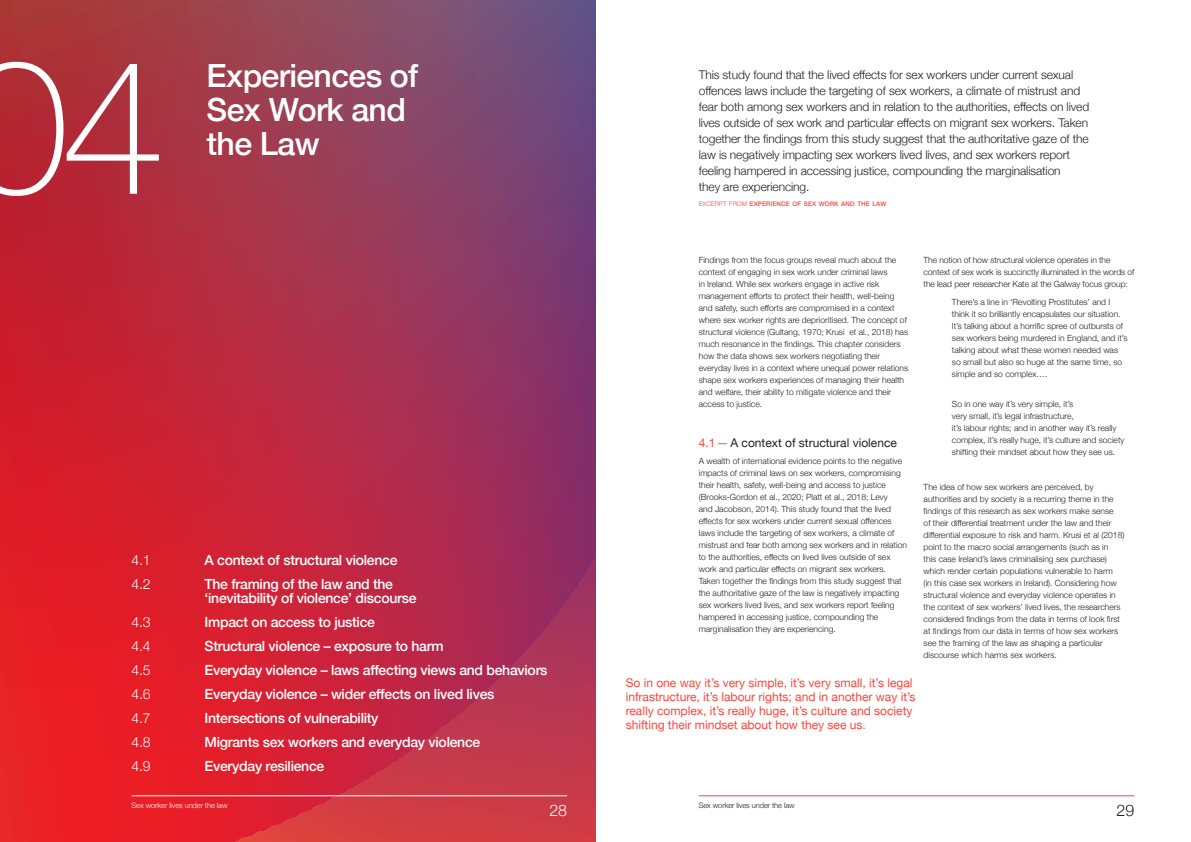
<style>
.page{position:relative;width:1191px;height:842px;background:#fff}
.page>*{position:absolute;margin:0;border:0;box-sizing:border-box;transform-origin:0 0}
.t1{font:100 188px "Helvetica Neue";color:#fff}
.t2{font:500 32px/34px "Helvetica Neue";letter-spacing:-.02em;color:#fff}
.t3{font:300 16px "Helvetica Neue";color:#231f20}
.t4{font:300 16px "Helvetica Neue";color:#fff}
.t5{font:500 14px/24px "Helvetica Neue";letter-spacing:-.02em;color:#fff}
.t6{font:300 14px/24px "Helvetica Neue";color:#fff}
.t7{font:300 12px/16px "Helvetica Neue";letter-spacing:-.01em;color:#231f20}
.t8{font:12px/14px "Helvetica Neue";color:#ff4338}
.t9{font:12px "Helvetica Neue";color:#231f20}
.t10{font:300 8.5px/12px "Helvetica Neue";color:#231f20}
.t11{font:300 7.5px "Helvetica Neue";letter-spacing:-.01em;color:#fff}
.t12{font:300 7.5px "Helvetica Neue";letter-spacing:-.01em;color:#231f20}
.t13{font:500 6.3px "Helvetica Neue";letter-spacing:.015em;color:#ff4338}
.s1{font-weight:300}
.s2{color:#ff4338}
</style>
<div class="page">
<svg style="left:0;top:0;width:595px;height:842px;background:#b42e46"></svg>
<hr style="left:699px;top:795px;width:435px;height:1px;background:#ff4338">
<hr style="left:132px;top:795px;width:435px;height:1px;background:#fff">
<h1 class="t1" style="left:-36px;top:-16px;width:203px">04</h1>
<h2 class="t2" style="left:207px;top:56px;width:213px">Experiences of<br>Sex Work and the Law</h2>
<h3 class="t6" style="left:132px;top:547px;width:20px">4.1<br>4.2</h3>
<h3 class="t6" style="left:132px;top:609px;width:20px;text-align:justify">4.3<br>4.4<br>4.5<br>4.6<br>4.7<br>4.8<br>4.9</h3>
<h3 class="t5" style="left:204px;top:547px;width:194px">A context of structural violence<br>The framing of the law and the</h3>
<p class="t5" style="left:204px;top:585px;width:344px">‘inevitability of violence’ discourse<br>Impact on access to justice<br>Structural violence – exposure to harm<br>Everyday violence – laws affecting views and behaviors Everyday violence – wider effects on lived lives Intersections of vulnerability<br>Migrants sex workers and everyday violence<br>Everyday resilience</p>
<p class="t7" style="left:699px;top:66px;width:392px">This study found that the lived effects for sex workers under current sexual offences laws include the targeting of sex workers, a climate of mistrust and fear both among sex workers and in relation to the authorities, effects on lived lives outside of sex work and particular effects on migrant sex workers. Taken together the findings from this study suggest that the authoritative gaze of the law is negatively impacting sex workers lived lives, and sex workers report feeling hampered in accessing justice, compounding the marginalisation<br>they are experiencing.</p>
<p class="t13" style="left:699px;top:199px;width:189px"><span class="s1">EXCERPT FROM</span> EXPERIENCE OF SEX WORK AND THE LAW</p>
<p class="t10" style="left:699px;top:254px;width:211px">Findings from the focus groups reveal much about the context of engaging in sex work under criminal laws<br>in Ireland. While sex workers engage in active risk management efforts to protect their health, well-being and safety, such efforts are compromised in a context where sex worker rights are deprioritised. The concept of structural violence (Gultang, 1970; Krusi et al., 2018) has much resonance in the findings. This chapter considers how the data shows sex workers negotiating their everyday lives in a context where unequal power relations shape sex workers experiences of managing their health and welfare, their ability to mitigate violence and their access to justice.</p>
<h3 class="t9" style="left:699px;top:434px;width:200px"><span class="s2">4.1—</span>A context of structural violence</h3>
<p class="t10" style="left:699px;top:455px;width:210px">A wealth of international evidence points to the negative impacts of criminal laws on sex workers, compromising their health, safety, well-being and access to justice (Brooks-Gordon et al., 2020; Platt et al., 2018; Levy<br>and Jacobson, 2014). This study found that the lived effects for sex workers under current sexual offences laws include the targeting of sex workers, a climate of mistrust and fear both among sex workers and in relation to the authorities, effects on lived lives outside of sex work and particular effects on migrant sex workers.<br>Taken together the findings from this study suggest that the authoritative gaze of the law is negatively impacting sex workers lived lives, and sex workers report feeling hampered in accessing justice, compounding the marginalisation they are experiencing.</p>
<h3 class="t8" style="left:625px;top:676px;width:291px">So in one way it’s very simple, it’s very small, it’s legal infrastructure, it’s labour rights; and in another way it’s really complex, it’s really huge, it’s culture and society shifting their mindset about how they see us.</h3>
<p class="t10" style="left:923px;top:254px;width:212px">The notion of how structural violence operates in the context of sex work is succinctly illuminated in the words of the lead peer researcher Kate at the Galway focus group:</p>
<p class="t10" style="left:952px;top:295px;width:177px">There’s a line in ‘Revolting Prostitutes’ and I think it so brilliantly encapsulates our situation.<br>It’s talking about a horrific spree of outbursts of sex workers being murdered in England, and it’s talking about what these women needed was so small but also so huge at the same time, so simple and so complex….</p>
<p class="t10" style="left:952px;top:397px;width:174px">So in one way it’s very simple, it’s<br>very small, it’s legal infrastructure,<br>it’s labour rights; and in another way it’s really complex, it’s really huge, it’s culture and society shifting their mindset about how they see us.</p>
<p class="t10" style="left:923px;top:480px;width:202px">The idea of how sex workers are perceived, by authorities and by society is a recurring theme in the findings of this research as sex workers make sense<br>of their differential treatment under the law and their differential exposure to risk and harm. Krusi et al (2018) point to the macro social arrangements (such as in<br>this case Ireland’s laws criminalising sex purchase) which render certain populations vulnerable to harm<br>(in this case sex workers in Ireland). Considering how structural violence and everyday violence operates in the context of sex workers’ lived lives, the researchers considered findings from the data in terms of look first at findings from our data in terms of how sex workers see the framing of the law as shaping a particular discourse which harms sex workers.</p>
<p class="t11" style="left:132px;top:799px;width:97px">Sex worker lives under the law</p>
<p class="t12" style="left:699px;top:799px;width:97px">Sex worker lives under the law</p>
<h3 class="t4" style="left:549px;top:797px;width:19px">28</h3>
<h3 class="t3" style="left:1116px;top:797px;width:19px">29</h3>
</div>
